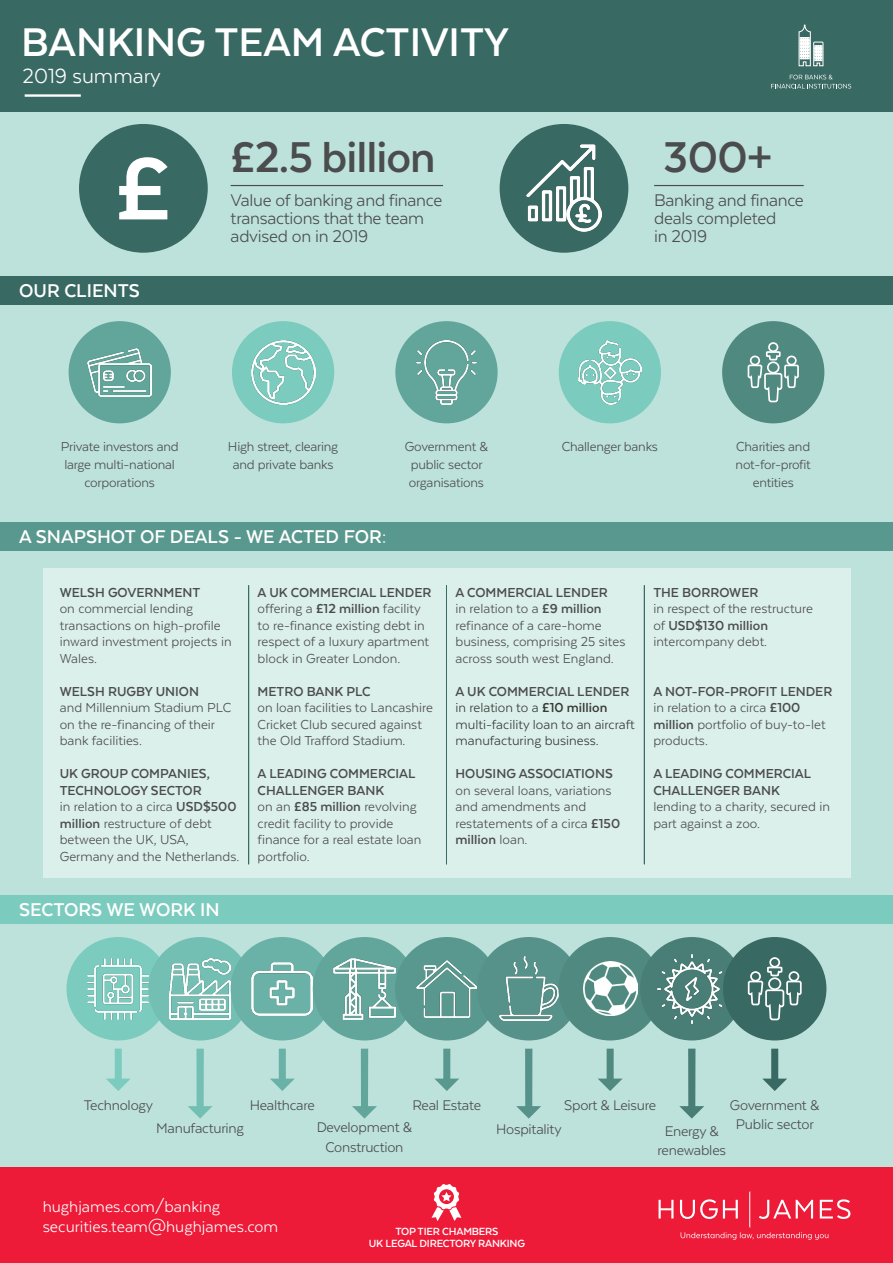
<style>
.page{position:relative;width:893px;height:1263px;background:#bde2db}
.page>*{position:absolute;margin:0;border:0;box-sizing:border-box;transform-origin:0 0}
.t1{font:700 49.65px "Texta";letter-spacing:-.02em;color:#4b4c4d}
.t2{font:700 46.2px "Texta";color:#fff}
.t3{font:23.7px "Texta";color:#fff}
.t4{font:700 21.3px "Texta";color:#fff}
.t5{font:19.5px/18px "Texta";letter-spacing:-.015em;color:#4b4c4d}
.t6{font:18px "Texta";color:#fff}
.t7{font:16.2px/19.4px "Texta";letter-spacing:-.015em;color:#4b4c4d;text-align:center}
.t8{font:15px/16.5px "Texta";color:#4b4c4d}
.t9{font:700 15px/16.5px "Texta";color:#4b4c4d}
.t10{font:15px/16.5px "Texta";color:#383935}
.t11{font:700 12px/12px "Texta";letter-spacing:-.015em;color:#fff;text-align:center}
.s1{font-weight:700}
</style>
<div class="page">
<div style="left:0;top:1168px;width:893px;height:95px;background:#ed1a38"></div>
<svg style="left:658px;top:1200px;width:15px;height:18px"></svg>
<svg style="left:680px;top:1191px;width:170px;height:49px"></svg>
<svg style="left:431px;top:1184px;width:30px;height:37px"></svg>
<div style="left:0;top:895px;width:893px;height:29px;background:#7bcbbe"></div>
<svg style="left:679px;top:1049px;width:25px;height:69px"></svg>
<svg style="left:598px;top:1049px;width:25px;height:42px"></svg>
<svg style="left:516px;top:1049px;width:25px;height:69px"></svg>
<svg style="left:434px;top:1049px;width:25px;height:42px"></svg>
<svg style="left:352px;top:1049px;width:25px;height:69px"></svg>
<svg style="left:270px;top:1049px;width:25px;height:42px"></svg>
<svg style="left:188px;top:1049px;width:25px;height:69px"></svg>
<svg style="left:106px;top:1049px;width:25px;height:42px"></svg>
<div style="left:67px;top:937px;width:103px;height:103px;background:#7bcbbe;border-radius:50%"></div>
<img style="left:88px;top:958px;width:61px;height:61px">
<div style="left:148px;top:937px;width:104px;height:103px;background:#73bfb3;border-radius:50%"></div>
<img style="left:170px;top:958px;width:61px;height:61px">
<div style="left:231px;top:937px;width:103px;height:103px;background:#6ab2a7;border-radius:50%"></div>
<img style="left:252px;top:962px;width:61px;height:53px">
<div style="left:313px;top:937px;width:103px;height:103px;background:#61a59b;border-radius:50%"></div>
<img style="left:334px;top:958px;width:61px;height:61px">
<div style="left:395px;top:937px;width:104px;height:103px;background:#59988e;border-radius:50%"></div>
<img style="left:416px;top:960px;width:61px;height:57px">
<div style="left:477px;top:937px;width:103px;height:103px;background:#569289;border-radius:50%"></div>
<img style="left:499px;top:957px;width:59px;height:63px">
<div style="left:558px;top:937px;width:104px;height:103px;background:#508980;border-radius:50%"></div>
<img style="left:583px;top:962px;width:54px;height:54px">
<div style="left:640px;top:937px;width:103px;height:103px;background:#487e76;border-radius:50%"></div>
<img style="left:657px;top:954px;width:69px;height:69px">
<div style="left:723px;top:937px;width:103px;height:103px;background:#396963;border-radius:50%"></div>
<svg style="left:747px;top:966px;width:55px;height:125px"></svg>
<div style="left:769px;top:957px;width:11px;height:10px;background:#396963;border:2px solid #fff;border-radius:50%"></div>
<div style="left:0;top:522px;width:893px;height:29px;background:#59988e"></div>
<div style="left:43px;top:568px;width:807px;height:310px;background:#dcf0eb"></div>
<hr style="left:248px;top:585px;width:1px;height:279px;background:#396963">
<hr style="left:446px;top:585px;width:1px;height:279px;background:#396963">
<hr style="left:644px;top:585px;width:1px;height:279px;background:#396963">
<div style="left:0;top:276px;width:893px;height:29px;background:#396963"></div>
<div style="left:0;top:0;width:893px;height:111px;background:#396963"></div>
<hr style="left:25px;top:94px;width:56px;height:3px;background:#fff">
<svg style="left:771px;top:75px;width:80px;height:14px"></svg>
<svg style="left:798px;top:24px;width:26px;height:42px"></svg>
<div style="left:69px;top:321px;width:102px;height:102px;background:#61a59b;border-radius:50%"></div>
<img style="left:88px;top:348px;width:64px;height:48px">
<div style="left:232px;top:321px;width:102px;height:102px;background:#7bcbbe;border-radius:50%"></div>
<img style="left:251px;top:340px;width:64px;height:64px">
<div style="left:395px;top:321px;width:103px;height:102px;background:#61a59b;border-radius:50%"></div>
<img style="left:416px;top:340px;width:61px;height:64px">
<div style="left:559px;top:321px;width:102px;height:102px;background:#7bcbbe;border-radius:50%"></div>
<img style="left:578px;top:340px;width:64px;height:64px">
<div style="left:722px;top:321px;width:102px;height:102px;background:#508980;border-radius:50%"></div>
<svg style="left:747px;top:350px;width:53px;height:74px"></svg>
<div style="left:768px;top:342px;width:10px;height:10px;background:#508980;border:2px solid #fff;border-radius:50%"></div>
<hr style="left:231px;top:185px;width:212px;height:1px;background:#4b4c4d">
<div style="left:79px;top:124px;width:129px;height:129px;background:#396963;border-radius:50%"></div>
<svg style="left:119px;top:157px;width:49px;height:62px"></svg>
<hr style="left:654px;top:185px;width:150px;height:1px;background:#4b4c4d">
<div style="left:500px;top:124px;width:128px;height:129px;background:#396963;border-radius:50%"></div>
<img style="left:527px;top:145px;width:74px;height:87px">
<p class="t2" style="left:21px;top:18px;width:489px">BANKING TEAM ACTIVITY</p>
<p class="t3" style="left:23px;top:64px;width:140px">2019 summary</p>
<p class="t4" style="left:19px;top:279px;width:122px">OUR CLIENTS</p>
<p class="t1" style="left:231px;top:131px;width:207px">£2.5 billion</p>
<p class="t5" style="left:231px;top:191px;width:213px">Value of banking and finance transactions that the team advised on in 2019</p>
<p class="t1" style="left:663px;top:131px;width:111px">300+</p>
<p class="t5" style="left:654px;top:191px;width:151px">Banking and finance deals completed<br>in 2019</p>
<p class="t8" style="left:61px;top:437px;width:119px;line-height:18px;text-align:center">Private investors and large multi-national corporations</p>
<p class="t8" style="left:228px;top:437px;width:112px;line-height:18px;text-align:center">High street, clearing and private banks</p>
<p class="t8" style="left:405px;top:437px;width:85px;line-height:18px">Government &amp; public sector organisations</p>
<p class="t8" style="left:562px;top:438px;width:98px">Challenger banks</p>
<p class="t8" style="left:736px;top:437px;width:77px;line-height:18px;text-align:center">Charities and not-for-profit entities</p>
<p class="t4" style="left:19px;top:525px;width:369px">A SNAPSHOT OF DEALS - WE ACTED FOR:</p>
<p class="t9" style="left:60px;top:584px;width:142px">WELSH GOVERNMENT</p>
<p class="t8" style="left:60px;top:600px;width:173px">on commercial lending transactions on high-profile inward investment projects in<br>Wales.</p>
<p class="t9" style="left:60px;top:683px;width:141px">WELSH RUGBY UNION</p>
<p class="t8" style="left:60px;top:699px;width:173px">and Millennium Stadium PLC on the re-financing of their bank facilities.</p>
<p class="t9" style="left:60px;top:765px;width:152px">UK GROUP COMPANIES,<br>TECHNOLOGY SECTOR</p>
<p class="t8" style="left:60px;top:798px;width:181px">in relation to a circa <span class="s1">USD$500 million</span> restructure of debt between the UK, USA,<br>Germany and the Netherlands.</p>
<p class="t4" style="left:19px;top:899px;width:202px">SECTORS WE WORK IN</p>
<p class="t9" style="left:258px;top:584px;width:175px">A UK COMMERCIAL LENDER</p>
<p class="t8" style="left:258px;top:600px;width:173px">offering a <span class="s1">£12 million</span> facility to re-finance existing debt in respect of a luxury apartment block in Greater London.</p>
<p class="t9" style="left:258px;top:683px;width:115px">METRO BANK PLC</p>
<p class="t8" style="left:258px;top:699px;width:177px">on loan facilities to Lancashire<br>Cricket Club secured against the Old Trafford Stadium.</p>
<p class="t9" style="left:258px;top:765px;width:159px">A LEADING COMMERCIAL<br>CHALLENGER BANK</p>
<p class="t8" style="left:258px;top:798px;width:165px">on an <span class="s1">£85 million</span> revolving credit facility to provide finance for a real estate loan portfolio.</p>
<p class="t9" style="left:455px;top:584px;width:154px">A COMMERCIAL LENDER</p>
<p class="t8" style="left:455px;top:600px;width:171px">in relation to a <span class="s1">£9 million </span>refinance of a care-home business, comprising 25 sites across south west England.</p>
<p class="t9" style="left:455px;top:683px;width:175px">A UK COMMERCIAL LENDER</p>
<p class="t10" style="left:455px;top:699px;width:181px">in relation to a <span class="s1">£10 million </span>multi-facility loan to an aircraft manufacturing business.</p>
<p class="t9" style="left:455px;top:765px;width:159px">HOUSING ASSOCIATIONS</p>
<p class="t8" style="left:455px;top:782px;width:166px">on several loans, variations and amendments and restatements of a circa <span class="s1">£150 million</span> loan.</p>
<p class="t9" style="left:653px;top:584px;width:107px">THE BORROWER</p>
<p class="t8" style="left:653px;top:600px;width:161px">in respect of the restructure of <span class="s1">USD$130 million </span>intercompany debt.</p>
<p class="t9" style="left:653px;top:683px;width:181px">A NOT-FOR-PROFIT LENDER</p>
<p class="t8" style="left:653px;top:699px;width:174px">in relation to a circa <span class="s1">£100 million</span> portfolio of buy-to-let products.</p>
<p class="t9" style="left:653px;top:765px;width:159px">A LEADING COMMERCIAL<br>CHALLENGER BANK</p>
<p class="t8" style="left:653px;top:798px;width:178px">lending to a charity, secured in part against a zoo.</p>
<p class="t7" style="left:84px;top:1095px;width:71px">Technology</p>
<p class="t7" style="left:250px;top:1095px;width:67px">Healthcare</p>
<p class="t7" style="left:412px;top:1095px;width:70px">Real Estate</p>
<p class="t7" style="left:156px;top:1118px;width:89px">Manufacturing</p>
<p class="t7" style="left:317px;top:1118px;width:97px">Development &amp;<br>Construction</p>
<p class="t7" style="left:564px;top:1095px;width:93px">Sport &amp; Leisure</p>
<p class="t7" style="left:730px;top:1095px;width:91px">Government &amp;<br>Public sector</p>
<p class="t7" style="left:496px;top:1119px;width:67px">Hospitality</p>
<p class="t7" style="left:658px;top:1121px;width:70px">Energy &amp; renewables</p>
<p class="t6" style="left:43px;top:1197px;width:179px">hughjames.com/banking</p>
<p class="t6" style="left:43px;top:1218px;width:237px">securities.team@hughjames.com</p>
<p class="t11" style="left:369px;top:1225px;width:158px">TOP TIER CHAMBERS<br>UK LEGAL DIRECTORY RANKING</p>
</div>
